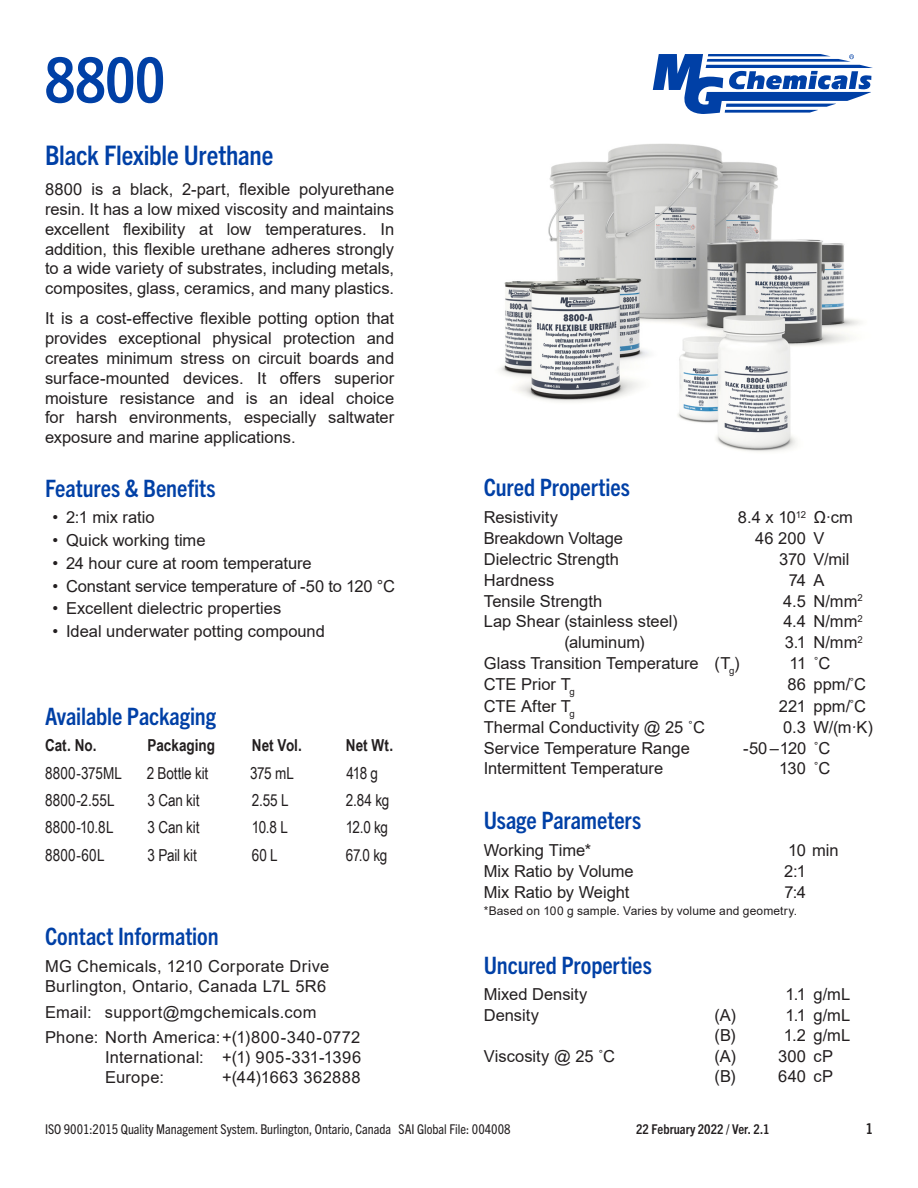
<style>
.page{position:relative;width:918px;height:1188px;background:#fff}
.page>*{position:absolute;margin:0;border:0;box-sizing:border-box;transform-origin:0 0}
.t1{font:700 condensed 63px "Trade Gothic Next LT Pro";color:#0040a6}
.Body_Text{font:700 condensed 27px "Trade Gothic Next LT Pro";letter-spacing:-.005em;color:#0040a6}
.H2_space_after{font:700 condensed 24px "Trade Gothic Next LT Pro";letter-spacing:-.005em;color:#0040a6}
.Body_Text-2{font:16.5px/19.8px "Arial";color:#231f20;text-align:justify}
.Properties_List{font:16.5px "Arial";color:#231f20}
.Contact_Information{font:16.5px "Arial";letter-spacing:.02em;color:#231f20}
.Bullet_List_-_Featur{font:16.5px "Arial";color:#231f20}
.Table_Body_Text{font:16.5px "Arial Narrow";letter-spacing:-.005em;color:#231f20}
.Table_Heading{font:700 16.5px "Arial Narrow";letter-spacing:.005em;color:#231f20}
.t2{font:700 condensed 15px "Trade Gothic Next LT Pro";color:#231f20}
.t3{font:condensed 13.5px "Trade Gothic Next LT Pro";color:#231f20}
.t4{font:700 condensed 13.5px "Trade Gothic Next LT Pro";color:#231f20}
.Properties_List-2{font:12px "Arial";letter-spacing:.015em;color:#231f20}
.s1{font-style:italic}
</style>
<div class="page">
<svg style="left:653px;top:54px;width:220px;height:60px"></svg>
<img style="left:500px;top:143px;width:360px;height:309px">
<h1 class="t1" style="left:45px;top:37px;width:122px">8800</h1>
<p class="Body_Text" style="left:45px;top:137px;width:230px">Black Flexible Urethane</p>
<p class="Body_Text-2" style="left:45px;top:179px;width:351px">8800 is a black, 2-part, flexible polyurethane resin. It has a low mixed viscosity and maintains excellent flexibility at low temperatures. In addition, this flexible urethane adheres strongly to a wide variety of substrates, including metals, composites, glass, ceramics, and many plastics.</p>
<p class="Body_Text-2" style="left:45px;top:309px;width:351px">It is a cost-effective flexible potting option that provides exceptional physical protection and creates minimum stress on circuit boards and surface-mounted devices. It offers superior moisture resistance and is an ideal choice for harsh environments, especially saltwater exposure and marine applications.</p>
<p class="H2_space_after" style="left:45px;top:472px;width:172px">Features &amp; Benefits</p>
<p class="Bullet_List_-_Featur" style="left:52px;top:506px;width:104px">• 2:1 mix ratio</p>
<p class="Bullet_List_-_Featur" style="left:52px;top:529px;width:155px">• Quick working time</p>
<p class="Bullet_List_-_Featur" style="left:52px;top:552px;width:261px">• 24 hour cure at room temperature</p>
<p class="Bullet_List_-_Featur" style="left:52px;top:574px;width:344px">• Constant service temperature of -50 to 120 °C</p>
<p class="Bullet_List_-_Featur" style="left:52px;top:597px;width:230px">• Excellent dielectric properties</p>
<p class="Bullet_List_-_Featur" style="left:52px;top:620px;width:274px">• Ideal underwater potting compound</p>
<p class="H2_space_after" style="left:45px;top:700px;width:173px">Available Packaging</p>
<p class="Table_Heading" style="left:45px;top:733px;width:53px">Cat. No.</p>
<p class="Table_Heading" style="left:147px;top:733px;width:69px">Packaging</p>
<p class="Table_Heading" style="left:252px;top:733px;width:52px">Net Vol.</p>
<p class="Table_Heading" style="left:346px;top:733px;width:49px">Net Wt.</p>
<p class="Table_Body_Text" style="left:45px;top:761px;width:79px">8800-375ML</p>
<p class="Table_Body_Text" style="left:147px;top:761px;width:63px">2 Bottle kit</p>
<p class="Table_Body_Text" style="left:250px;top:761px;width:45px">375 mL</p>
<p class="Table_Body_Text" style="left:346px;top:761px;width:33px">418 g</p>
<p class="Table_Body_Text" style="left:45px;top:788px;width:71px">8800-2.55L</p>
<p class="Table_Body_Text" style="left:147px;top:788px;width:54px">3 Can kit</p>
<p class="Table_Body_Text" style="left:252px;top:788px;width:38px">2.55 L</p>
<p class="Table_Body_Text" style="left:346px;top:788px;width:45px">2.84 kg</p>
<p class="Table_Body_Text" style="left:45px;top:815px;width:70px">8800-10.8L</p>
<p class="Table_Body_Text" style="left:147px;top:815px;width:54px">3 Can kit</p>
<p class="Table_Body_Text" style="left:252px;top:815px;width:38px">10.8 L</p>
<p class="Table_Body_Text" style="left:346px;top:815px;width:44px">12.0 kg</p>
<p class="Table_Body_Text" style="left:45px;top:843px;width:61px">8800-60L</p>
<p class="Table_Body_Text" style="left:147px;top:843px;width:51px">3 Pail kit</p>
<p class="Table_Body_Text" style="left:252px;top:843px;width:28px">60 L</p>
<p class="Table_Body_Text" style="left:346px;top:843px;width:43px">67.0 kg</p>
<p class="H2_space_after" style="left:45px;top:920px;width:175px">Contact Information</p>
<p class="Contact_Information" style="left:45px;top:955px;width:286px">MG Chemicals, 1210 Corporate Drive</p>
<p class="Contact_Information" style="left:45px;top:975px;width:283px">Burlington, Ontario, Canada L7L 5R6</p>
<p class="Contact_Information" style="left:45px;top:1000px;width:273px">Email: support@mgchemicals.com</p>
<p class="Contact_Information" style="left:45px;top:1026px;width:317px">Phone: North America: +(1)800-340-0772</p>
<p class="Contact_Information" style="left:105px;top:1046px;width:258px">International: +(1) 905-331-1396</p>
<p class="Contact_Information" style="left:105px;top:1066px;width:60px">Europe:</p>
<p class="Contact_Information" style="left:222px;top:1066px;width:140px">+(44)1663 362888</p>
<p class="H2_space_after" style="left:484px;top:471px;width:148px">Cured Properties</p>
<p class="Properties_List" style="left:484px;top:506px;width:76px">Resistivity</p>
<p class="Properties_List" style="left:738px;top:506px;width:117px">8.4 x 10<sup>12</sup> Ω·cm</p>
<p class="Properties_List" style="left:484px;top:527px;width:141px">Breakdown Voltage</p>
<p class="Properties_List" style="left:755px;top:527px;width:71px">46 200 V</p>
<p class="Properties_List" style="left:484px;top:548px;width:137px">Dielectric Strength</p>
<p class="Properties_List" style="left:779px;top:548px;width:72px">370 V/mil</p>
<p class="Properties_List" style="left:484px;top:569px;width:72px">Hardness</p>
<p class="Properties_List" style="left:789px;top:569px;width:37px">74 A</p>
<p class="Properties_List" style="left:484px;top:589px;width:120px">Tensile Strength</p>
<p class="Properties_List" style="left:783px;top:589px;width:81px">4.5 N/mm<sup>2</sup></p>
<p class="Properties_List" style="left:484px;top:610px;width:195px">Lap Shear (stainless steel)</p>
<p class="Properties_List" style="left:783px;top:610px;width:81px">4.4 N/mm<sup>2</sup></p>
<p class="Properties_List" style="left:564px;top:631px;width:82px">(aluminum)</p>
<p class="Properties_List" style="left:785px;top:631px;width:79px">3.1 N/mm<sup>2</sup></p>
<p class="Properties_List" style="left:484px;top:652px;width:217px">Glass Transition Temperature</p>
<p class="Properties_List" style="left:715px;top:652px;width:27px">(T<sub>g</sub>)</p>
<p class="Properties_List" style="left:790px;top:652px;width:42px">11 ˚C</p>
<p class="Properties_List" style="left:484px;top:673px;width:93px">CTE Prior T<sub>g</sub></p>
<p class="Properties_List" style="left:787px;top:673px;width:80px">86 ppm/˚C</p>
<p class="Properties_List" style="left:484px;top:695px;width:93px">CTE After T<sub>g</sub></p>
<p class="Properties_List" style="left:779px;top:695px;width:89px">221 ppm/˚C</p>
<p class="Properties_List" style="left:484px;top:716px;width:223px">Thermal Conductivity @ 25 ˚C</p>
<p class="Properties_List" style="left:783px;top:716px;width:91px">0.3 W/(m<span class="s1">·</span>K)</p>
<p class="Properties_List" style="left:484px;top:736px;width:208px">Service Temperature Range</p>
<p class="Properties_List" style="left:743px;top:736px;width:89px">-50 –120 ˚C</p>
<p class="Properties_List" style="left:484px;top:757px;width:181px">Intermittent Temperature</p>
<p class="Properties_List" style="left:779px;top:757px;width:53px">130 ˚C</p>
<p class="H2_space_after" style="left:484px;top:804px;width:159px">Usage Parameters</p>
<p class="Properties_List" style="left:484px;top:839px;width:109px">Working Time*</p>
<p class="Properties_List" style="left:788px;top:839px;width:52px">10 min</p>
<p class="Properties_List" style="left:484px;top:860px;width:152px">Mix Ratio by Volume</p>
<p class="Properties_List" style="left:784px;top:860px;width:23px">2:1</p>
<p class="Properties_List" style="left:484px;top:881px;width:147px">Mix Ratio by Weight</p>
<p class="Properties_List" style="left:785px;top:881px;width:23px">7:4</p>
<p class="Properties_List-2" style="left:484px;top:903px;width:315px">*Based on 100 g sample. Varies by volume and geometry.</p>
<p class="H2_space_after" style="left:484px;top:948px;width:170px">Uncured Properties</p>
<p class="Properties_List" style="left:484px;top:983px;width:105px">Mixed Density</p>
<p class="Properties_List" style="left:786px;top:983px;width:66px">1.1 g/mL</p>
<p class="Properties_List" style="left:484px;top:1004px;width:57px">Density</p>
<p class="Properties_List" style="left:715px;top:1004px;width:23px">(A)</p>
<p class="Properties_List" style="left:786px;top:1004px;width:66px">1.1 g/mL</p>
<p class="Properties_List" style="left:715px;top:1024px;width:23px">(B)</p>
<p class="Properties_List" style="left:784px;top:1024px;width:68px">1.2 g/mL</p>
<p class="Properties_List" style="left:484px;top:1045px;width:133px">Viscosity @ 25 ˚C</p>
<p class="Properties_List" style="left:715px;top:1045px;width:23px">(A)</p>
<p class="Properties_List" style="left:778px;top:1045px;width:57px">300 cP</p>
<p class="Properties_List" style="left:715px;top:1064px;width:23px">(B)</p>
<p class="Properties_List" style="left:778px;top:1064px;width:56px">640 cP</p>
<p class="t3" style="left:45px;top:1120px;width:467px">ISO 9001:2015 Quality Management System. Burlington, Ontario, Canada SAI Global File: 004008</p>
<p class="t4" style="left:636px;top:1120px;width:135px">22 February 2022 / Ver. 2.1</p>
<p class="t2" style="left:866px;top:1118px;width:9px">1</p>
</div>
